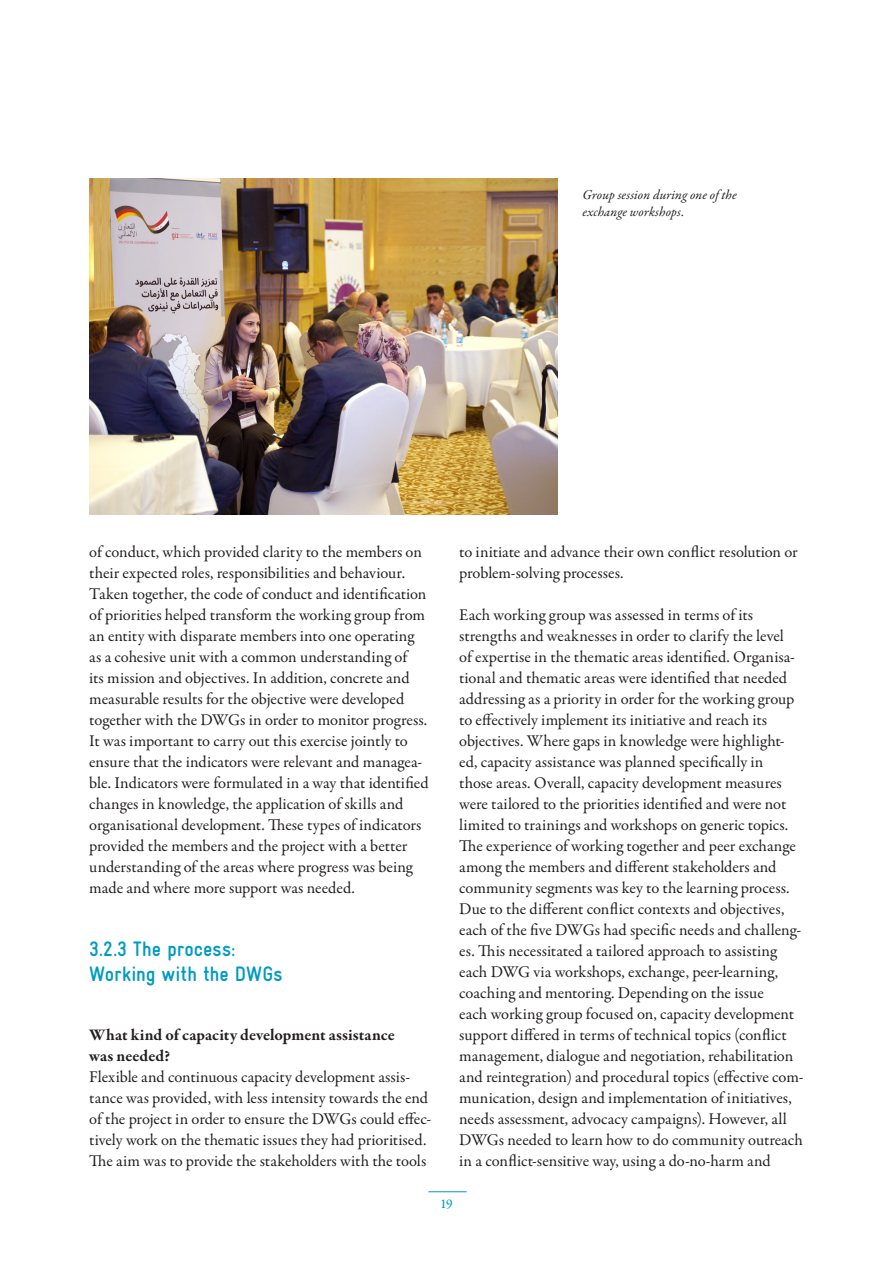
<style>
.page{position:relative;width:893px;height:1263px;background:#fff}
.page>*{position:absolute;margin:0;border:0;box-sizing:border-box;transform-origin:0 0}
.t1{font:700 21px/25.2px "Gravur Condensed";letter-spacing:.005em;color:#009bc2}
.t2{font:16.5px/21px "Garamond Premr Pro";color:#231f20}
.t3{font:700 16.5px/21px "Garamond Premr Pro";color:#231f20}
.t4{font:italic 13.5px/16.5px "Garamond Premr Pro";letter-spacing:.01em;color:#231f20}
.t5{font:500 13.5px "Garamond Premr Pro";color:#009bc2}
</style>
<div class="page">
<hr style="left:428px;top:1191px;width:39px;height:1px;background:#009bc2">
<img style="left:89px;top:178px;width:468px;height:336px">
<p class="t4" style="left:583px;top:188px;width:156px">Group session during one of the exchange workshops.</p>
<p class="t2" style="left:89px;top:541px;width:341px">of conduct, which provided clarity to the members on their expected roles, responsibilities and behaviour.<br>Taken together, the code of conduct and identification of priorities helped transform the working group from an entity with disparate members into one operating as a cohesive unit with a common understanding of<br>its mission and objectives. In addition, concrete and measurable results for the objective were developed together with the DWGs in order to monitor progress.<br>It was important to carry out this exercise jointly to ensure that the indicators were relevant and managea&shy;ble. Indicators were formulated in a way that identified changes in knowledge, the application of skills and organisational development. These types of indicators provided the members and the project with a better understanding of the areas where progress was being made and where more support was needed.</p>
<p class="t1" style="left:89px;top:936px;width:195px">3.2.3 The process:<br>Working with the DWGs</p>
<p class="t3" style="left:89px;top:1024px;width:307px">What kind of capacity development assistance was needed?</p>
<p class="t2" style="left:89px;top:1066px;width:343px">Flexible and continuous capacity development assis&shy;tance was provided, with less intensity towards the end of the project in order to ensure the DWGs could effec&shy;tively work on the thematic issues they had prioritised.<br>The aim was to provide the stakeholders with the tools</p>
<p class="t2" style="left:459px;top:541px;width:340px">to initiate and advance their own conflict resolution or problem-solving processes.</p>
<p class="t2" style="left:459px;top:604px;width:346px">Each working group was assessed in terms of its strengths and weaknesses in order to clarify the level<br>of expertise in the thematic areas identified. Organisa&shy;tional and thematic areas were identified that needed addressing as a priority in order for the working group to effectively implement its initiative and reach its objectives. Where gaps in knowledge were highlight&shy;ed, capacity assistance was planned specifically in<br>those areas. Overall, capacity development measures were tailored to the priorities identified and were not limited to trainings and workshops on generic topics.<br>The experience of working together and peer exchange among the members and different stakeholders and community segments was key to the learning process.<br>Due to the different conflict contexts and objectives, each of the five DWGs had specific needs and challeng&shy;es. This necessitated a tailored approach to assisting each DWG via workshops, exchange, peer-learning, coaching and mentoring. Depending on the issue<br>each working group focused on, capacity development support differed in terms of technical topics (conflict management, dialogue and negotiation, rehabilitation and reintegration) and procedural topics (effective com&shy;munication, design and implementation of initiatives, needs assessment, advocacy campaigns). However, all DWGs needed to learn how to do community outreach in a conflict-sensitive way, using a do-no-harm and</p>
<p class="t5" style="left:440px;top:1195px;width:14px">19</p>
</div>
